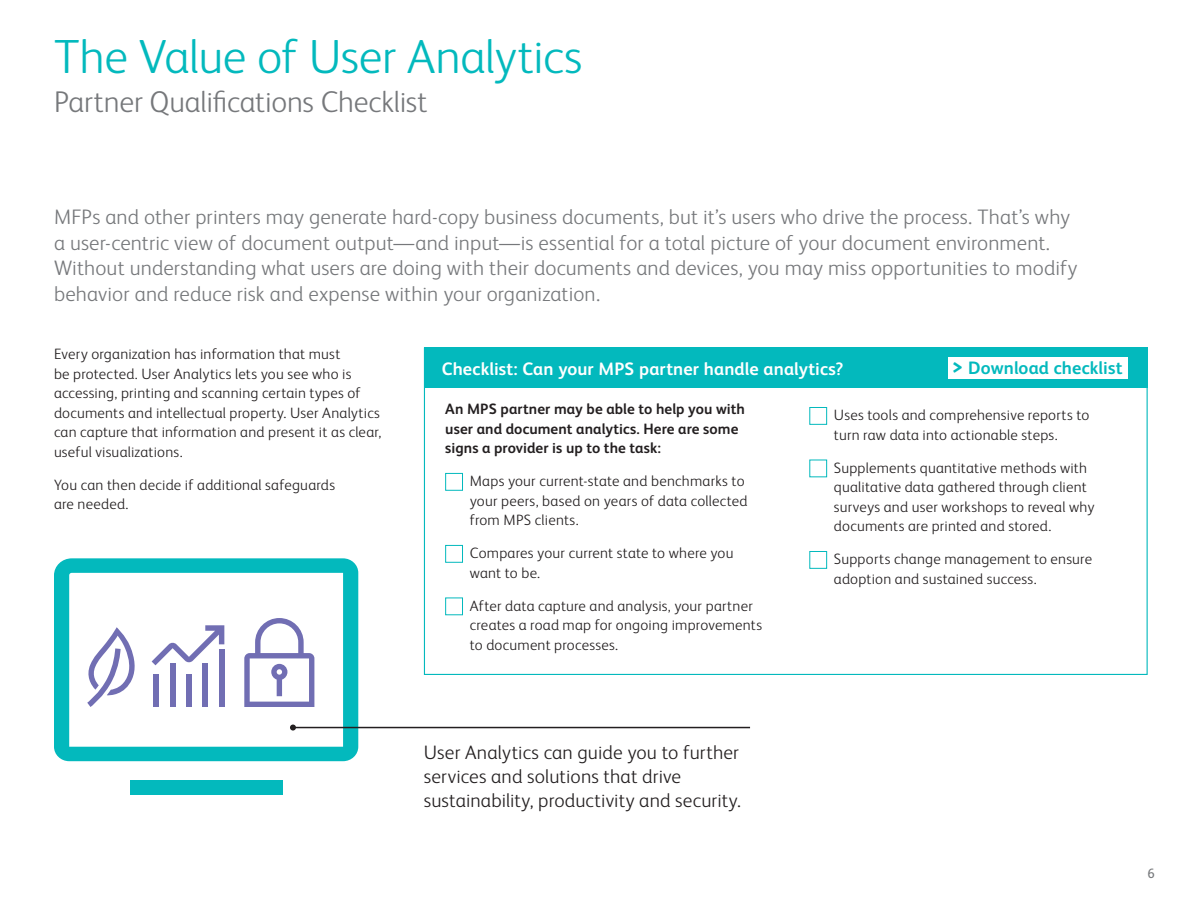
<style>
.page{position:relative;width:1188px;height:918px;background:#fff}
.page>*{position:absolute;margin:0;border:0;box-sizing:border-box;transform-origin:0 0}
.Title_-_Case_Study{font:300 48px "Xerox Sans";letter-spacing:-.01em;color:#03b9bd}
.Title_-_Case_Study-2{font:300 30px "Xerox Sans";letter-spacing:-.005em;color:#76787b}
.Intro_Text_-_Case_St{font:300 21px/25.5px "Xerox Sans";letter-spacing:.005em;color:#76787b}
.Hightlighted_Text{font:300 19.5px/24px "Xerox Sans";letter-spacing:.005em;color:#231f20}
.Body_Text_-_Case_Stu{font:700 18px "Xerox Sans";letter-spacing:.01em;color:#fff}
.Body_Text_-_Case_Stu-2{font:700 18px "Xerox Sans";letter-spacing:.01em;color:#03b9bd}
.Body_Text_-_Case_Stu-3{font:300 15px/19.5px "Xerox Sans";letter-spacing:.015em;color:#231f20}
.Body_Text_-_Case_Stu-4{font:700 15px/19.5px "Xerox Sans";letter-spacing:.005em;color:#231f20}
.t1{font:13.5px "Xerox Sans";color:#76787b}
.s1{font-size:22.5px}
</style>
<div class="page">
<div style="left:445px;top:473px;width:18px;height:18px;border:1px solid #03b9bd"></div>
<div style="left:445px;top:545px;width:18px;height:18px;border:1px solid #03b9bd"></div>
<div style="left:445px;top:598px;width:18px;height:17px;border:1px solid #03b9bd"></div>
<div style="left:809px;top:407px;width:18px;height:18px;border:1px solid #03b9bd"></div>
<div style="left:809px;top:551px;width:18px;height:18px;border:1px solid #03b9bd"></div>
<div style="left:424px;top:348px;width:724px;height:40px;background:#03b9bd"></div>
<svg style="left:54px;top:558px;width:304px;height:203px"></svg>
<div style="left:130px;top:780px;width:152px;height:14px;background:#03b9bd"></div>
<hr style="left:293px;top:727px;width:457px;height:1px;background:#231f20">
<svg style="left:290px;top:725px;width:6px;height:6px"></svg>
<div style="left:948px;top:357px;width:179px;height:22px;background:#fff"></div>
<svg style="left:86px;top:627px;width:50px;height:80px"></svg>
<svg style="left:244px;top:618px;width:70px;height:89px"></svg>
<div style="left:154px;top:674px;width:5px;height:33px;background:#716eb3"></div>
<div style="left:170px;top:663px;width:5px;height:44px;background:#716eb3"></div>
<div style="left:186px;top:674px;width:6px;height:33px;background:#716eb3"></div>
<div style="left:203px;top:663px;width:5px;height:44px;background:#716eb3"></div>
<div style="left:219px;top:650px;width:5px;height:57px;background:#716eb3"></div>
<svg style="left:152px;top:625px;width:72px;height:40px"></svg>
<p class="Title_-_Case_Study" style="left:54px;top:26px;width:530px">The Value of User Analytics</p>
<p class="Title_-_Case_Study-2" style="left:54px;top:82px;width:375px">Partner Qualifications Checklist</p>
<p class="Intro_Text_-_Case_St" style="left:54px;top:203px;width:1025px">MFPs and other printers may generate hard-copy business documents, but it’s users who drive the process. That’s why a user-centric view of document output—and input—is essential for a total picture of your document environment.<br>Without understanding what users are doing with their documents and devices, you may miss opportunities to modify behavior and reduce risk and expense within your organization.</p>
<p class="Body_Text_-_Case_Stu-3" style="left:54px;top:343px;width:329px">Every organization has information that must<br>be protected. User Analytics lets you see who is accessing, printing and scanning certain types of documents and intellectual property. User Analytics can capture that information and present it as clear, useful visualizations.</p>
<p class="Body_Text_-_Case_Stu-3" style="left:54px;top:474px;width:283px">You can then decide if additional safeguards are needed.</p>
<p class="Body_Text_-_Case_Stu" style="left:442px;top:357px;width:403px">Checklist: Can your MPS partner handle analytics?</p>
<p class="Body_Text_-_Case_Stu-2" style="left:952px;top:355px;width:172px"><span class="s1">&gt;</span> Download checklist</p>
<p class="Body_Text_-_Case_Stu-4" style="left:445px;top:399px;width:301px">An MPS partner may be able to help you with user and document analytics. Here are some signs a provider is up to the task:</p>
<p class="Body_Text_-_Case_Stu-3" style="left:470px;top:471px;width:279px">Maps your current-state and benchmarks to your peers, based on years of data collected from MPS clients.</p>
<p class="Body_Text_-_Case_Stu-3" style="left:470px;top:543px;width:265px">Compares your current state to where you want to be.</p>
<p class="Body_Text_-_Case_Stu-3" style="left:470px;top:595px;width:294px">After data capture and analysis, your partner creates a road map for ongoing improvements to document processes.</p>
<p class="Body_Text_-_Case_Stu-3" style="left:834px;top:405px;width:257px">Uses tools and comprehensive reports to turn raw data into actionable steps.</p>
<p class="Body_Text_-_Case_Stu-3" style="left:834px;top:457px;width:262px">Supplements quantitative methods with qualitative data gathered through client surveys and user workshops to reveal why documents are printed and stored.</p>
<p class="Body_Text_-_Case_Stu-3" style="left:834px;top:549px;width:260px">Supports change management to ensure adoption and sustained success.</p>
<p class="Hightlighted_Text" style="left:424px;top:740px;width:319px">User Analytics can guide you to further services and solutions that drive sustainability, productivity and security.</p>
<p class="t1" style="left:1148px;top:864px;width:9px">6</p>
</div>
